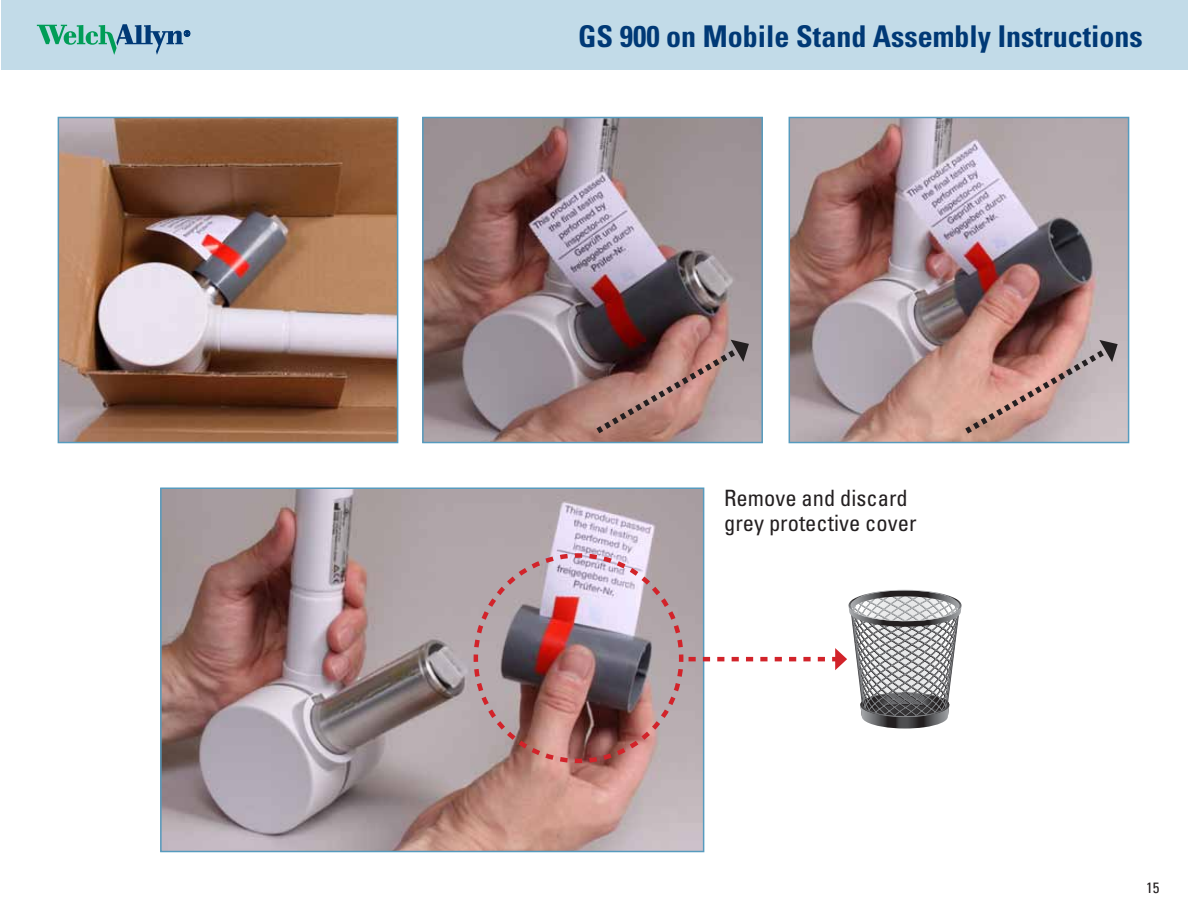
<style>
.page{position:relative;width:1188px;height:918px;background:#fff}
.page>*{position:absolute;margin:0;border:0;box-sizing:border-box;transform-origin:0 0}
.t1{font:700 condensed 30px "Univers LT Std";color:#003976}
.t2{font:condensed 22.5px/25.5px "Univers LT Std";color:#231f20}
.t3{font:condensed 15px "Univers LT Std";color:#231f20}
</style>
<div class="page">
<div style="left:1px;top:0;width:1187px;height:70px;background:#c2dbe8"></div>
<svg style="left:37px;top:24px;width:153px;height:31px"></svg>
<img style="left:61px;top:120px;width:334px;height:320px">
<div style="left:58px;top:117px;width:340px;height:326px;border:2px solid #569bbe"></div>
<img style="left:425px;top:120px;width:335px;height:320px">
<div style="left:422px;top:117px;width:341px;height:326px;border:2px solid #569bbe"></div>
<img style="left:792px;top:120px;width:334px;height:320px">
<div style="left:789px;top:117px;width:340px;height:326px;border:2px solid #569bbe"></div>
<img style="left:163px;top:491px;width:538px;height:358px">
<div style="left:160px;top:488px;width:544px;height:364px;border:2px solid #569bbe"></div>
<svg style="left:590px;top:340px;width:159px;height:99px;background:#9e7a74"></svg>
<svg style="left:959px;top:340px;width:159px;height:99px;background:#c19b96"></svg>
<img style="left:471px;top:551px;width:491px;height:214px">
<p class="t1" style="left:578px;top:18px;width:566px">GS 900 on Mobile Stand Assembly Instructions</p>
<p class="t2" style="left:724px;top:485px;width:194px">Remove and discard grey protective cover</p>
<p class="t3" style="left:1146px;top:878px;width:15px">15</p>
</div>
